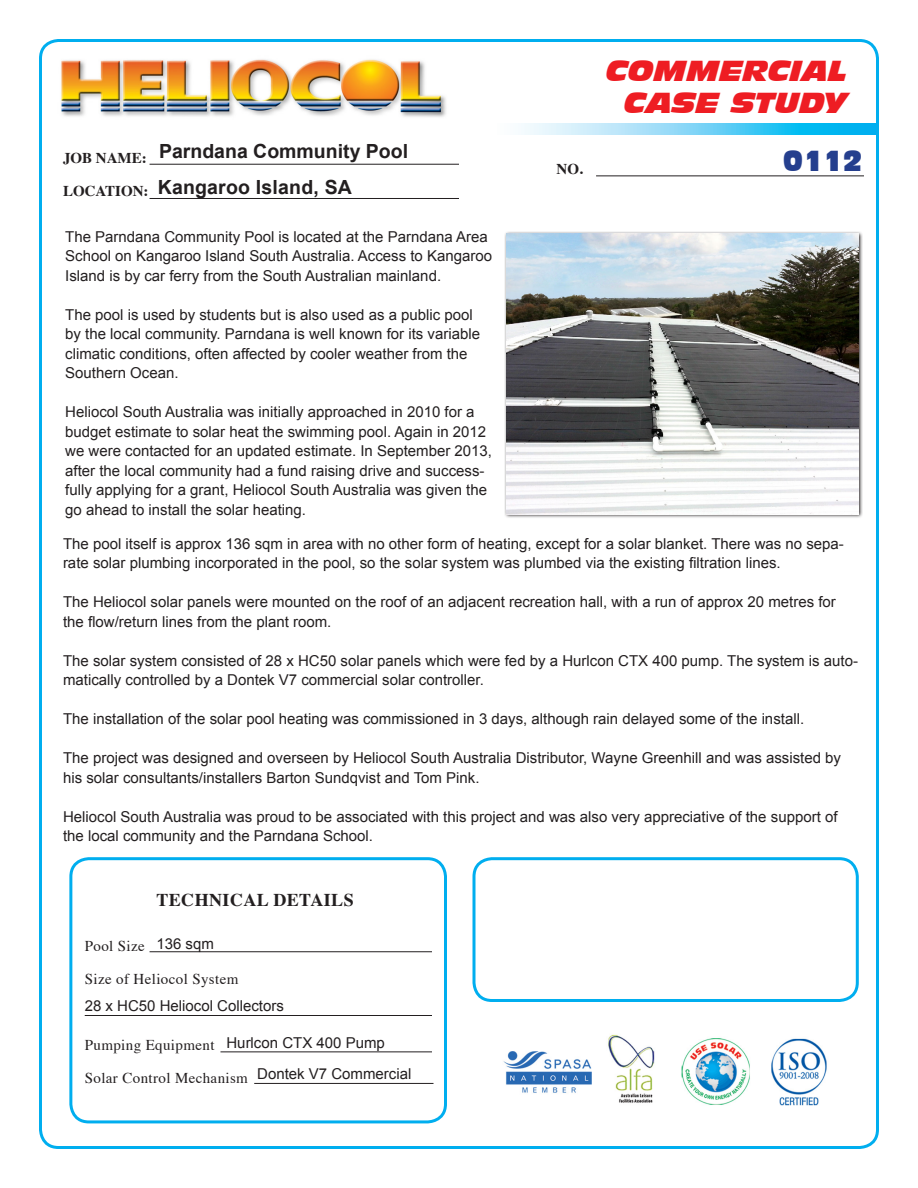
<style>
.page{position:relative;width:918px;height:1188px;background:#fff}
.page>*{position:absolute;margin:0;border:0;box-sizing:border-box;transform-origin:0 0}
.t1{font:italic 27px "Incised 901 BT Nord";color:#ee1d23}
.t2{font:27px "Incised 901 BT Compact";color:#253f8e}
.t3{font:700 19.5px "Arial";color:#231f20}
.t4{font:700 18px "Times";letter-spacing:.025em;color:#231f20}
.t5{font:15px/19.5px "Arial";color:#231f20}
.t6{font:15px "Times";letter-spacing:.025em;color:#231f20}
.t7{font:700 15px "Times";color:#231f20}
</style>
<div class="page">
<img style="left:39px;top:39px;width:840px;height:1110px">
<svg style="left:492px;top:124px;width:384px;height:11px"></svg>
<div style="left:69px;top:857px;width:378px;height:266px;border:3px solid #00aeef;border-radius:18px"></div>
<hr style="left:150px;top:164px;width:309px;height:1px;background:#231f20">
<hr style="left:150px;top:198px;width:309px;height:1px;background:#231f20">
<hr style="left:596px;top:176px;width:268px;height:1px;background:#231f20">
<div style="left:472px;top:857px;width:387px;height:145px;border:3px solid #00aeef;border-radius:18px"></div>
<svg style="left:505px;top:231px;width:358px;height:288px"></svg>
<img style="left:507px;top:234px;width:351px;height:280px">
<hr style="left:85px;top:1015px;width:347px;height:1px;background:#231f20">
<hr style="left:150px;top:951px;width:282px;height:1px;background:#231f20">
<hr style="left:220px;top:1052px;width:212px;height:1px;background:#231f20">
<hr style="left:254px;top:1083px;width:179px;height:1px;background:#231f20">
<p class="t1" style="left:606px;top:54px;width:243px">COMMERCIAL</p>
<p class="t1" style="left:624px;top:87px;width:225px">CASE STUDY</p>
<p class="t3" style="left:159px;top:138px;width:251px">Parndana Community Pool</p>
<p class="t3" style="left:158px;top:174px;width:196px">Kangaroo Island, SA</p>
<p class="t5" style="left:65px;top:227px;width:428px">The Parndana Community Pool is located at the Parndana Area<br>School on Kangaroo Island South Australia. Access to Kangaroo<br>Island is by car ferry from the South Australian mainland.</p>
<p class="t5" style="left:65px;top:305px;width:416px">The pool is used by students but is also used as a public pool by the local community. Parndana is well known for its variable climatic conditions, often affected by cooler weather from the Southern Ocean.</p>
<p class="t5" style="left:65px;top:402px;width:428px">Heliocol South Australia was initially approached in 2010 for a budget estimate to solar heat the swimming pool. Again in 2012 we were contacted for an updated estimate. In September 2013, after the local community had a fund raising drive and success&shy;fully applying for a grant, Heliocol South Australia was given the go ahead to install the solar heating.</p>
<p class="t7" style="left:63px;top:144px;width:85px">JOB NAME:</p>
<p class="t2" style="left:783px;top:145px;width:81px">0112</p>
<p class="t7" style="left:63px;top:177px;width:87px">LOCATION:</p>
<p class="t7" style="left:557px;top:155px;width:28px">NO.</p>
<p class="t5" style="left:63px;top:534px;width:782px">The pool itself is approx 136 sqm in area with no other form of heating, except for a solar blanket. There was no sepa&shy;rate solar plumbing incorporated in the pool, so the solar system was plumbed via the existing filtration lines.</p>
<p class="t5" style="left:63px;top:592px;width:774px">The Heliocol solar panels were mounted on the roof of an adjacent recreation hall, with a run of approx 20 metres for the flow/return lines from the plant room.</p>
<p class="t5" style="left:63px;top:651px;width:797px">The solar system consisted of 28 x HC50 solar panels which were fed by a Hurlcon CTX 400 pump. The system is auto&shy;matically controlled by a Dontek V7 commercial solar controller.</p>
<p class="t5" style="left:63px;top:709px;width:743px">The installation of the solar pool heating was commissioned in 3 days, although rain delayed some of the install.</p>
<p class="t5" style="left:63px;top:748px;width:780px">The project was designed and overseen by Heliocol South Australia Distributor, Wayne Greenhill and was assisted by his solar consultants/installers Barton Sundqvist and Tom Pink.</p>
<p class="t5" style="left:63px;top:807px;width:776px">Heliocol South Australia was proud to be associated with this project and was also very appreciative of the support of the local community and the Parndana School.</p>
<p class="t4" style="left:156px;top:883px;width:199px">TECHNICAL DETAILS</p>
<p class="t5" style="left:156px;top:934px;width:59px">136 sqm</p>
<p class="t6" style="left:85px;top:932px;width:62px">Pool Size</p>
<p class="t6" style="left:85px;top:965px;width:155px">Size of Heliocol System</p>
<p class="t5" style="left:85px;top:997px;width:201px">28 x HC50 Heliocol Collectors</p>
<p class="t5" style="left:226px;top:1033px;width:160px">Hurlcon CTX 400 Pump</p>
<p class="t5" style="left:257px;top:1065px;width:156px">Dontek V7 Commercial</p>
<p class="t6" style="left:85px;top:1031px;width:131px">Pumping Equipment</p>
<p class="t6" style="left:85px;top:1064px;width:165px">Solar Control Mechanism</p>
</div>
